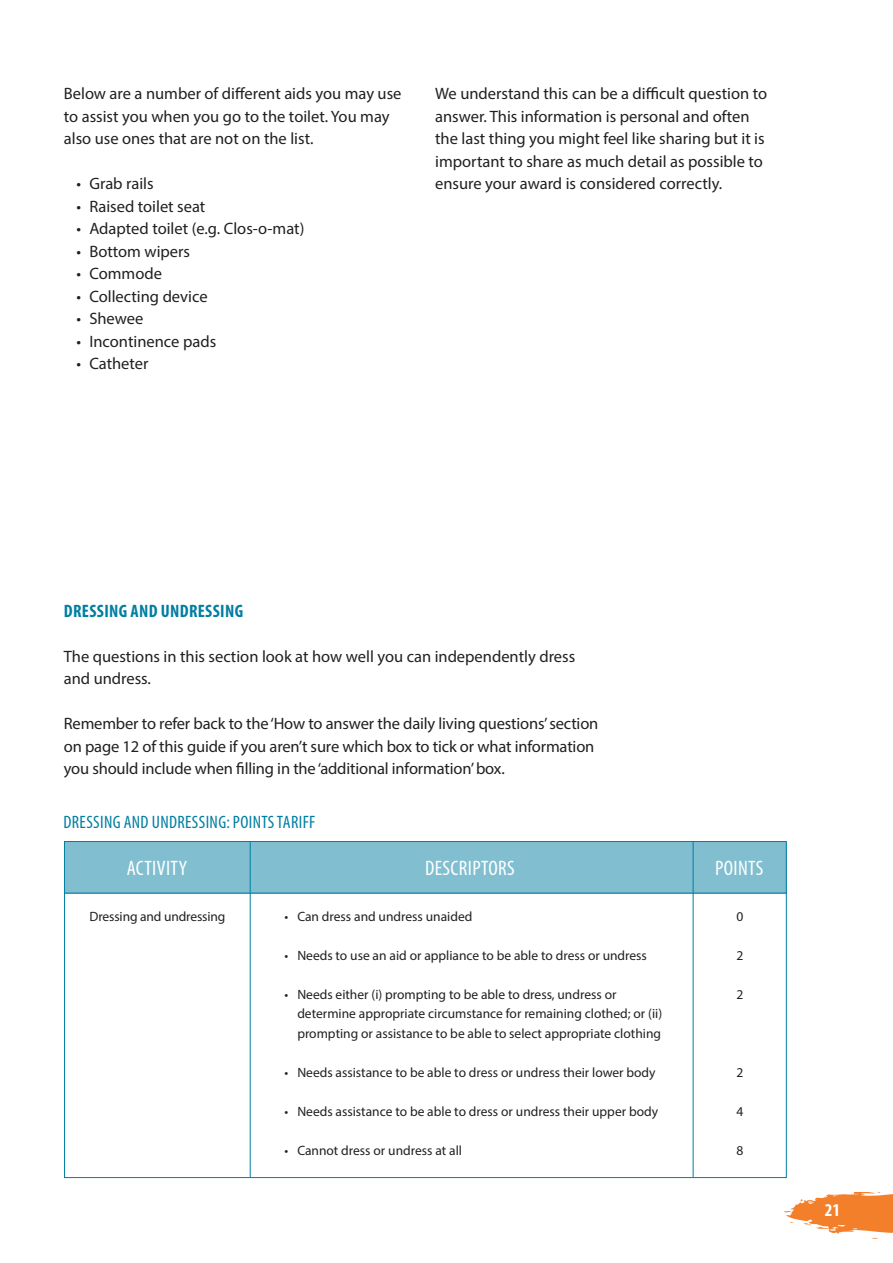
<style>
.page{position:relative;width:893px;height:1263px;background:#fff}
.page>*{position:absolute;margin:0;border:0;box-sizing:border-box;transform-origin:0 0}
.heading_tables{font:condensed 21px "Myriad Pro";letter-spacing:.02em;color:#fff}
.Heading_1{font:condensed 18px "Myriad Pro";letter-spacing:.02em;color:#007ea2}
.Heading_1-2{font:700 condensed 18px "Myriad Pro";letter-spacing:.02em;color:#007ea2}
.t1{font:700 condensed 18px "Myriad Pro";color:#fff}
.Body_1{font:16.5px/22.5px "Myriad Pro";color:#231f20}
.Body_tables{font:13.5px/19.5px "Myriad Pro";color:#231f20}
</style>
<div class="page">
<svg style="left:784px;top:1192px;width:109px;height:47px"></svg>
<hr style="left:64px;top:893px;width:723px;height:1px;background:#007ea2">
<hr style="left:250px;top:841px;width:1px;height:337px;background:#007ea2">
<hr style="left:693px;top:841px;width:1px;height:336px;background:#007ea2">
<div style="left:64px;top:842px;width:723px;height:51px;background:#80bed0"></div>
<p class="Body_1" style="left:64px;top:82px;width:339px">Below are a number of different aids you may use to assist you when you go to the toilet. You may also use ones that are not on the list.</p>
<p class="Body_1" style="left:77px;top:172px;width:79px">• Grab rails</p>
<p class="Body_1" style="left:77px;top:194px;width:130px">• Raised toilet seat</p>
<p class="Body_1" style="left:77px;top:217px;width:229px">• Adapted toilet (e.g. Clos-o-mat)</p>
<p class="Body_1" style="left:77px;top:239px;width:115px">• Bottom wipers</p>
<p class="Body_1" style="left:77px;top:262px;width:87px">• Commode</p>
<p class="Body_1" style="left:77px;top:284px;width:132px">• Collecting device</p>
<p class="Body_1" style="left:77px;top:307px;width:68px">• Shewee</p>
<p class="Body_1" style="left:77px;top:329px;width:141px">• Incontinence pads</p>
<p class="Body_1" style="left:77px;top:352px;width:74px">• Catheter</p>
<p class="Body_1" style="left:435px;top:82px;width:334px">We understand this can be a difficult question to answer. This information is personal and often the last thing you might feel like sharing but it is important to share as much detail as possible to ensure your award is considered correctly.</p>
<p class="Heading_1-2" style="left:64px;top:599px;width:181px">DRESSING AND UNDRESSING</p>
<p class="Body_1" style="left:64px;top:644px;width:513px">The questions in this section look at how well you can independently dress and undress.</p>
<p class="Body_1" style="left:64px;top:712px;width:536px">Remember to refer back to the ‘How to answer the daily living questions’ section on page 12 of this guide if you aren’t sure which box to tick or what information you should include when filling in the ‘additional information’ box.</p>
<p class="Heading_1" style="left:64px;top:811px;width:253px">DRESSING AND UNDRESSING: POINTS TARIFF</p>
<p class="heading_tables" style="left:127px;top:856px;width:62px">ACTIVITY</p>
<p class="heading_tables" style="left:425px;top:856px;width:91px">DESCRIPTORS</p>
<p class="heading_tables" style="left:715px;top:856px;width:50px">POINTS</p>
<p class="Body_tables" style="left:90px;top:906px;width:137px">Dressing and undressing</p>
<p class="Body_tables" style="left:285px;top:906px;width:189px">• Can dress and undress unaided</p>
<p class="Body_tables" style="left:285px;top:945px;width:364px">• Needs to use an aid or appliance to be able to dress or undress</p>
<p class="Body_tables" style="left:297px;top:984px;width:366px;text-indent:-13px">• Needs either (i) prompting to be able to dress, undress or determine appropriate circumstance for remaining clothed; or (ii) prompting or assistance to be able to select appropriate clothing</p>
<p class="Body_tables" style="left:285px;top:1062px;width:372px">• Needs assistance to be able to dress or undress their lower body</p>
<p class="Body_tables" style="left:285px;top:1101px;width:375px">• Needs assistance to be able to dress or undress their upper body</p>
<p class="Body_tables" style="left:285px;top:1140px;width:179px">• Cannot dress or undress at all</p>
<p class="Body_tables" style="left:736px;top:906px;width:8px">0</p>
<p class="Body_tables" style="left:736px;top:945px;width:8px">2</p>
<p class="Body_tables" style="left:736px;top:984px;width:8px">2</p>
<p class="Body_tables" style="left:736px;top:1062px;width:8px">2</p>
<p class="Body_tables" style="left:736px;top:1101px;width:8px">4</p>
<p class="Body_tables" style="left:736px;top:1140px;width:8px">8</p>
<p class="t1" style="left:825px;top:1199px;width:17px">21</p>
</div>
